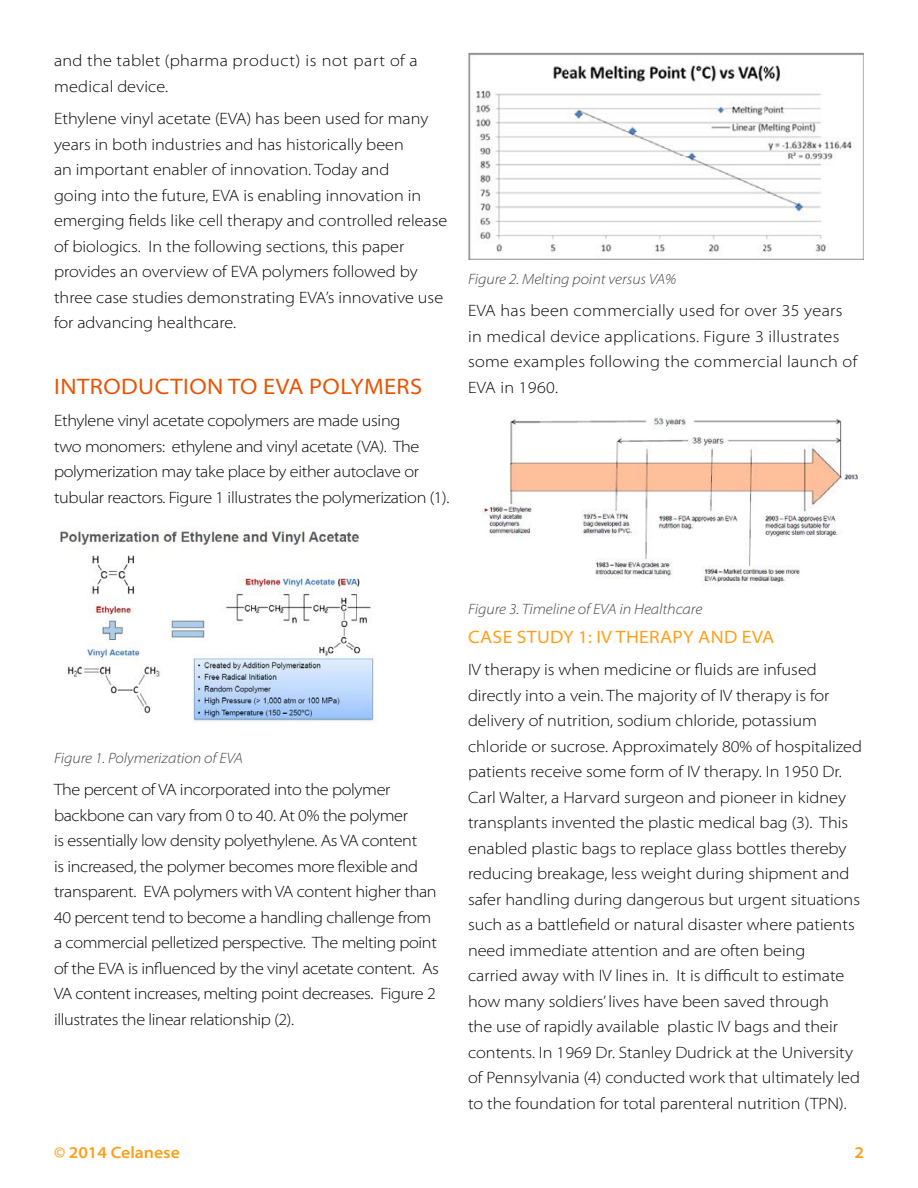
<style>
.page{position:relative;width:918px;height:1188px;background:#fff}
.page>*{position:absolute;margin:0;border:0;box-sizing:border-box;transform-origin:0 0}
.SubHead{font:semi-expanded 22.5px "Myriad Pro";letter-spacing:.02em;color:#e75300}
.Section_Header{font:semi-expanded 18px "Myriad Pro";letter-spacing:.02em;color:#ff9e16}
.body_copy{font:300 semi-expanded 16.5px/25.5px "Myriad Pro";color:#000}
.body_copy-2{font:300 semi-expanded 16.5px/25.5px "Myriad Pro";letter-spacing:-.02em;color:#000}
.body_copy-3{font:300 semi-expanded 16.5px/25.5px "Myriad Pro";letter-spacing:.02em;color:#000}
.body_copy-4{font:600 semi-expanded 16.5px "Myriad Pro";color:#ff9e16}
.figures_and_tables{font:italic 300 semi-expanded 15px "Myriad Pro";color:#414042}
</style>
<div class="page">
<img style="left:60px;top:530px;width:317px;height:193px">
<img style="left:468px;top:52px;width:396px;height:207px">
<img style="left:482px;top:416px;width:382px;height:167px">
<p class="body_copy-3" style="left:54px;top:48px;width:365px">and the tablet (pharma product) is not part of a medical device.</p>
<p class="body_copy" style="left:54px;top:106px;width:395px">Ethylene vinyl acetate (EVA) has been used for many years in both industries and has historically been<br>an important enabler of innovation. Today and<br>going into the future, EVA is enabling innovation in emerging fields like cell therapy and controlled release of biologics. In the following sections, this paper provides an overview of EVA polymers followed by three case studies demonstrating EVA’s innovative use for advancing healthcare.</p>
<p class="SubHead" style="left:54px;top:374px;width:370px">INTRODUCTION TO EVA POLYMERS</p>
<p class="body_copy-2" style="left:54px;top:408px;width:397px">Ethylene vinyl acetate copolymers are made using<br>two monomers: ethylene and vinyl acetate (VA). The polymerization may take place by either autoclave or tubular reactors. Figure 1 illustrates the polymerization (1).</p>
<p class="figures_and_tables" style="left:468px;top:271px;width:210px">Figure 2. Melting point versus VA%</p>
<p class="body_copy-3" style="left:468px;top:298px;width:391px">EVA has been commercially used for over 35 years in medical device applications. Figure 3 illustrates some examples following the commercial launch of EVA in 1960.</p>
<p class="figures_and_tables" style="left:54px;top:750px;width:190px">Figure 1. Polymerization of EVA</p>
<p class="body_copy-2" style="left:54px;top:777px;width:386px">The percent of VA incorporated into the polymer backbone can vary from 0 to 40. At 0% the polymer<br>is essentially low density polyethylene. As VA content<br>is increased, the polymer becomes more flexible and transparent. EVA polymers with VA content higher than 40 percent tend to become a handling challenge from a commercial pelletized perspective. The melting point of the EVA is influenced by the vinyl acetate content. As VA content increases, melting point decreases. Figure 2 illustrates the linear relationship (2).</p>
<p class="figures_and_tables" style="left:468px;top:601px;width:236px">Figure 3. Timeline of EVA in Healthcare</p>
<p class="Section_Header" style="left:468px;top:627px;width:308px">CASE STUDY 1: IV THERAPY AND EVA</p>
<p class="body_copy" style="left:468px;top:657px;width:395px">IV therapy is when medicine or fluids are infused directly into a vein. The majority of IV therapy is for delivery of nutrition, sodium chloride, potassium chloride or sucrose. Approximately 80% of hospitalized patients receive some form of IV therapy. In 1950 Dr.<br>Carl Walter, a Harvard surgeon and pioneer in kidney transplants invented the plastic medical bag (3). This enabled plastic bags to replace glass bottles thereby reducing breakage, less weight during shipment and safer handling during dangerous but urgent situations such as a battlefield or natural disaster where patients need immediate attention and are often being<br>carried away with IV lines in. It is difficult to estimate how many soldiers’ lives have been saved through<br>the use of rapidly available plastic IV bags and their contents. In 1969 Dr. Stanley Dudrick at the University of Pennsylvania (4) conducted work that ultimately led to the foundation for total parenteral nutrition (TPN).</p>
<p class="body_copy-4" style="left:54px;top:1144px;width:127px">© 2014 Celanese</p>
<p class="body_copy-4" style="left:854px;top:1144px;width:11px">2</p>
</div>
